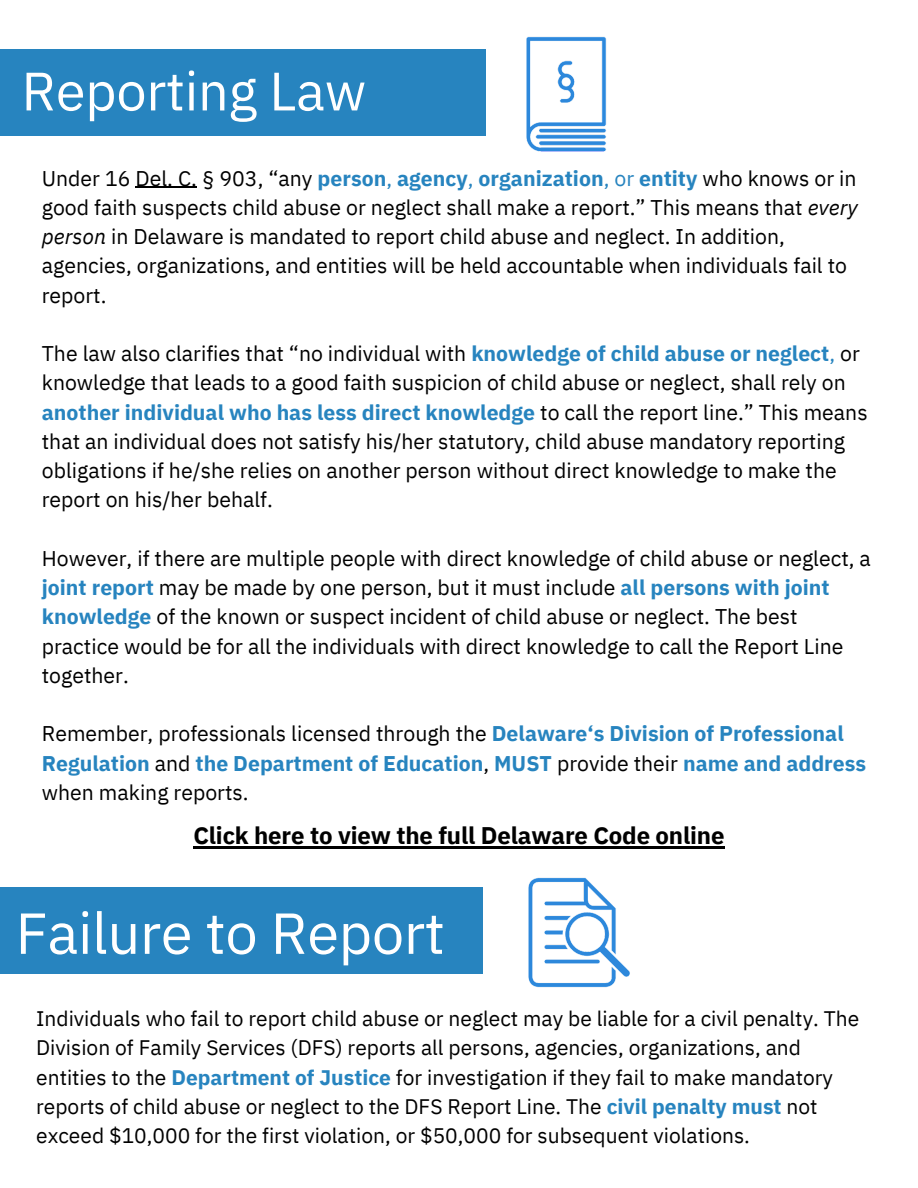
<style>
.page{position:relative;width:918px;height:1188px;background:#fff}
.page>*{position:absolute;margin:0;border:0;box-sizing:border-box;transform-origin:0 0}
.t1{font:57.75px "IBM Plex Sans";letter-spacing:-.005em;color:#fff}
.t2{font:54px "IBM Plex Sans";letter-spacing:-.005em;color:#fff}
.t3{font:700 24px "IBM Plex Sans";letter-spacing:-.005em;color:#000}
.t4{font:21.3px/29.2px "IBM Plex Sans";color:#000}
.t5{font:700 21.3px/29.2px "IBM Plex Sans";color:#2784bf}
.t6{font:21px/29.2px "IBM Plex Sans";color:#000}
.s1{font-weight:700;color:#2784bf}
.s2{color:#2784bf}
.s3{font-style:italic}
.s4{font-weight:400;color:#000}
</style>
<div class="page">
<div style="left:0;top:49px;width:486px;height:86px;background:#2784bf"></div>
<div style="left:0;top:887px;width:483px;height:86px;background:#2784bf"></div>
<img style="left:526px;top:36px;width:81px;height:116px">
<img style="left:528px;top:877px;width:102px;height:111px">
<hr style="left:193px;top:847px;width:531px;height:2px;background:#000">
<hr style="left:136px;top:187px;width:61px;height:1px;background:#000">
<p class="t2" style="left:22px;top:55px;width:346px">Reporting Law</p>
<p class="t4" style="left:42px;top:163px;width:817px">Under 16 Del. C. § 903, “any <span class="s1">person</span><span class="s2">,</span> <span class="s1">agency</span><span class="s2">,</span> <span class="s1">organization</span><span class="s2">, or</span> <span class="s1">entity</span> who knows or in good faith suspects child abuse or neglect shall make a report.” This means that <span class="s3">every person</span> in Delaware is mandated to report child abuse and neglect. In addition, agencies, organizations, and entities will be held accountable when individuals fail to report.</p>
<p class="t4" style="left:42px;top:338px;width:827px">The law also clarifies that “no individual with <span class="s1">knowledge of child abuse or neglect</span><span class="s2">,</span> or knowledge that leads to a good faith suspicion of child abuse or neglect, shall rely on <span class="s1">another individual who has less direct knowledge</span> to call the report line.” This means that an individual does not satisfy his/her statutory, child abuse mandatory reporting obligations if he/she relies on another person without direct knowledge to make the report on his/her behalf.</p>
<p class="t4" style="left:42px;top:543px;width:831px">However, if there are multiple people with direct knowledge of child abuse or neglect, a <span class="s1">joint report</span> may be made by one person, but it must include <span class="s1">all persons with joint knowledge</span> of the known or suspect incident of child abuse or neglect. The best practice would be for all the individuals with direct knowledge to call the Report Line together.</p>
<p class="t5" style="left:42px;top:719px;width:826px"><span class="s4">Remember, professionals licensed through the</span> Delaware‘s Division of Professional<br>Regulation <span class="s4">and</span> the Department of Education<span class="s4">,</span> MUST <span class="s4">provide their</span> name and address <span class="s4">when making reports.</span></p>
<p class="t3" style="left:193px;top:820px;width:533px">Click here to view the full Delaware Code online</p>
<p class="t1" style="left:16px;top:895px;width:431px">Failure to Report</p>
<p class="t6" style="left:36px;top:1004px;width:825px">Individuals who fail to report child abuse or neglect may be liable for a civil penalty. The Division of Family Services (DFS) reports all persons, agencies, organizations, and entities to the <span class="s1">Department of Justice</span> for investigation if they fail to make mandatory reports of child abuse or neglect to the DFS Report Line. The <span class="s1">civil penalty must</span> not exceed $10,000 for the first violation, or $50,000 for subsequent violations.</p>
</div>
